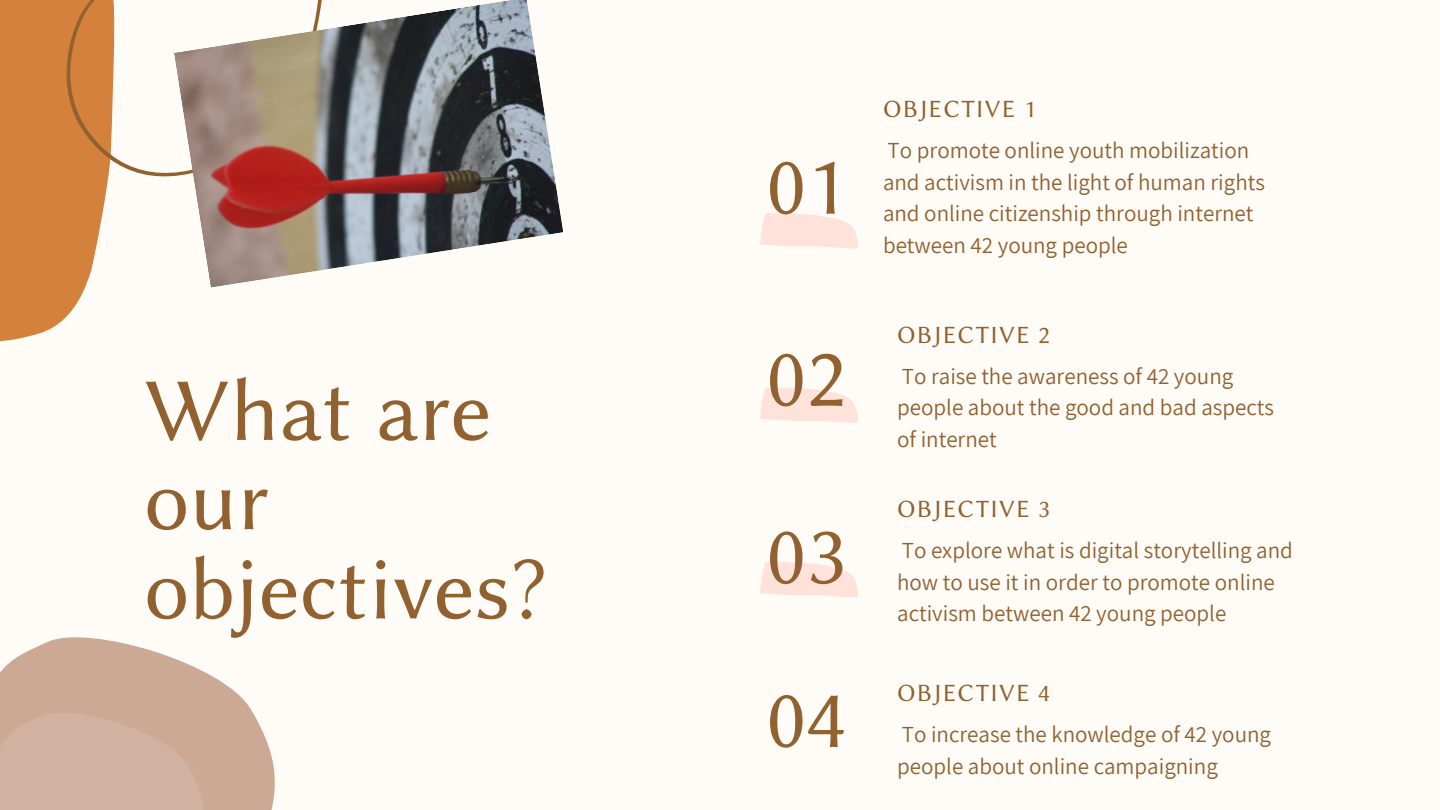
<style>
.page{position:relative;width:1440px;height:810px;background:#fffcf7}
.page>*{position:absolute;margin:0;border:0;box-sizing:border-box;transform-origin:0 0}
.t1{font:90px/89.2px "Lin Biolinum O";color:#91612f}
.t2{font:85px/163.5px "Lin Biolinum O";color:#91612f}
.t3{font:25px "Lin Biolinum O";letter-spacing:.05em;color:#91612f}
.t4{font:23px/31.5px "Assistant";color:#91612f}
</style>
<div class="page">
<svg style="left:0;top:637px;width:275px;height:173px;fill:#cca995"></svg>
<svg style="left:0;top:703px;width:208px;height:107px;background:#cfaf9c"></svg>
<svg style="left:0;top:0;width:107px;height:341px;background:#d99055"></svg>
<svg style="left:49px;top:0;width:125px;height:186px;fill:#d4813e"></svg>
<svg style="left:760px;top:213px;width:98px;height:35px"></svg>
<svg style="left:760px;top:388px;width:98px;height:35px"></svg>
<svg style="left:760px;top:562px;width:98px;height:35px"></svg>
<img style="left:174px;top:0;width:389px;height:288px">
<p class="t1" style="left:144px;top:366px;width:404px">What are our objectives?</p>
<p class="t2" style="left:767px;top:104px;width:81px">01</p>
<p class="t2" style="left:767px;top:296px;width:81px">02</p>
<p class="t2" style="left:767px;top:474px;width:81px">03<br>04</p>
<p class="t3" style="left:883px;top:95px;width:154px">OBJECTIVE 1</p>
<p class="t4" style="left:883px;top:134px;width:383px">To promote online youth mobilization and activism in the light of human rights and online citizenship through internet between 42 young people</p>
<p class="t3" style="left:897px;top:320px;width:154px">OBJECTIVE 2</p>
<p class="t4" style="left:897px;top:360px;width:378px">To raise the awareness of 42 young people about the good and bad aspects of internet</p>
<p class="t3" style="left:897px;top:495px;width:154px">OBJECTIVE 3</p>
<p class="t4" style="left:897px;top:534px;width:397px">To explore what is digital storytelling and how to use it in order to promote online activism between 42 young people</p>
<p class="t3" style="left:897px;top:678px;width:154px">OBJECTIVE 4</p>
<p class="t4" style="left:897px;top:718px;width:375px">To increase the knowledge of 42 young people about online campaigning</p>
</div>
